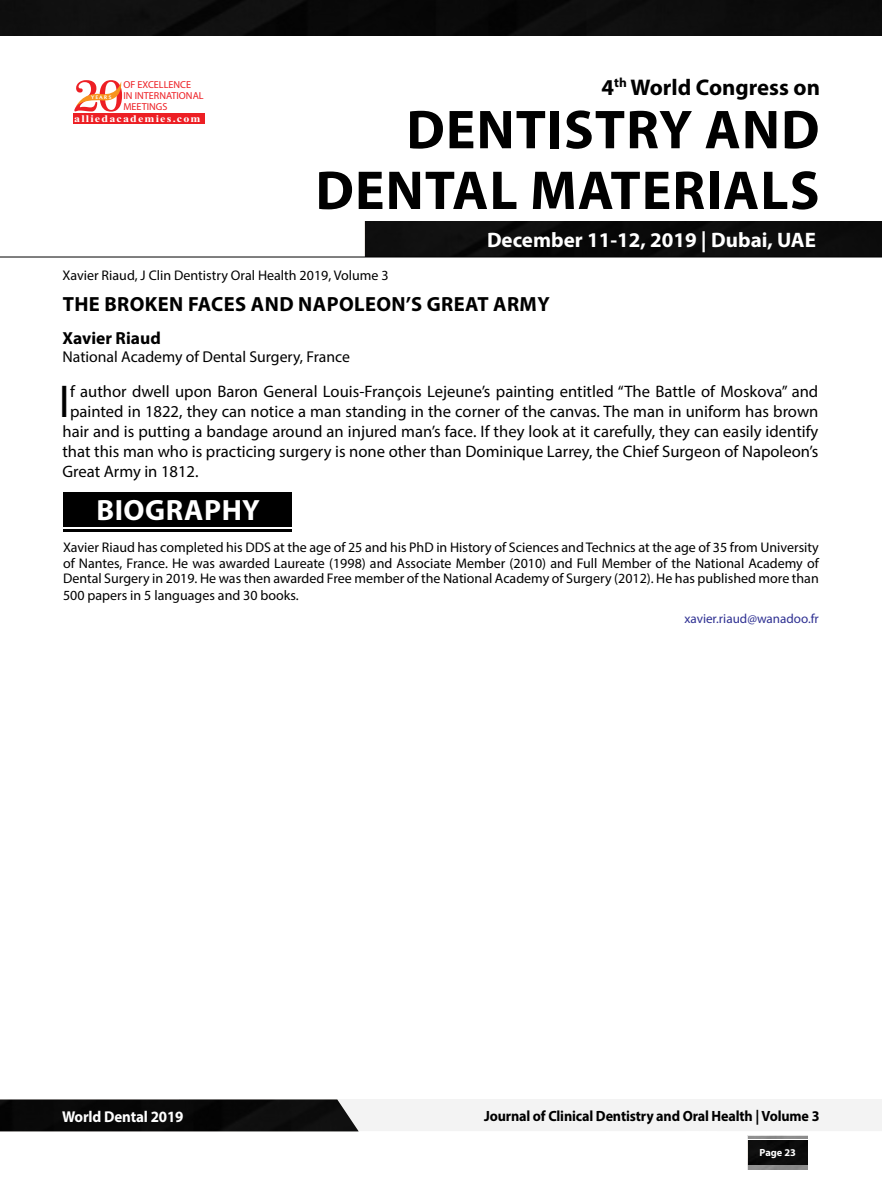
<style>
.page{position:relative;width:882px;height:1197px;background:#fff}
.page>*{position:absolute;margin:0;border:0;box-sizing:border-box;transform-origin:0 0}
.t1{font:700 55.3px/60.7px "Myriad Pro";letter-spacing:.02em;color:#000;text-align:right}
.t2{font:46.2px "Myriad Pro";color:#000}
.t3{font:700 29.4px "Myriad Pro";letter-spacing:.02em;color:#fff}
.t4{font:700 22.75px "Myriad Pro";color:#000}
.t5{font:700 21px "Myriad Pro";color:#fff}
.t6{font:700 20.47px "Myriad Pro";letter-spacing:.02em;color:#000}
.t7{font:700 17.5px "Myriad Pro";color:#000}
.t8{font:16.62px "Myriad Pro";color:#000}
.t9{font:15.75px "Myriad Pro";color:#000}
.t10{font:700 15.75px "Myriad Pro";letter-spacing:-.01em;color:#fff;scale:.95 1}
.t11{font:700 14.88px "Myriad Pro";letter-spacing:-.01em;color:#000;scale:.95 1}
.t12{font:14px/15.4px "Myriad Pro";color:#000;text-align:justify}
.t13{font:13.12px "Myriad Pro";color:#2e3092}
.t14{font:700 10.33px "Myriad Pro";color:#fff}
.t15{font:10.15px/10.8px "Myriad Pro";color:#ed1f24}
.t16{font:700 10.15px "Times New Roman";letter-spacing:.1em;color:#fff;scale:1.18 1}
.t17{font:5.25px "Oregon LDO Black";letter-spacing:.24em;color:#fff;scale:1.06 1}
</style>
<div class="page">
<img style="left:748px;top:1140px;width:60px;height:24px">
<hr style="left:748px;top:1136px;width:60px;height:3px;background:#000">
<div style="left:0;top:1100px;width:359px;height:31px;background:#090909"></div>
<div style="left:365px;top:222px;width:517px;height:35px;background:#0c0c0c"></div>
<div style="left:73px;top:113px;width:132px;height:11px;background:#ed1f24"></div>
<svg style="left:74px;top:80px;width:49px;height:32px"></svg>
<hr style="left:0;top:257px;width:882px;height:1px;background:#000">
<div style="left:0;top:0;width:882px;height:35px;background:#0c0c0c"></div>
<div style="left:63px;top:492px;width:228px;height:35px;background:#000"></div>
<hr style="left:63px;top:530px;width:228px;height:2px;background:#000">
<p class="t15" style="left:123px;top:79px;width:82px">OF EXCELLENCE<br>IN INTERNATIONAL<br>MEETINGS</p>
<p class="t16" style="left:74px;top:111px;width:109px">alliedacademies.com</p>
<p class="t17" style="left:91px;top:94px;width:21px">YEARS</p>
<h3 class="t4" style="left:602px;top:72px;width:220px">4<sup>th</sup> World Congress on</h3>
<h1 class="t1" style="left:316px;top:97px;width:506px">DENTISTRY AND<br>DENTAL MATERIALS</h1>
<h3 class="t5" style="left:487px;top:226px;width:330px">December 11-12, 2019 | Dubai, UAE</h3>
<p class="t12" style="left:62px;top:267px;width:328px">Xavier Riaud, J Clin Dentistry Oral Health 2019, Volume 3</p>
<h3 class="t6" style="left:63px;top:291px;width:489px">THE BROKEN FACES AND NAPOLEON’S GREAT ARMY</h3>
<p class="t7" style="left:62px;top:327px;width:100px">Xavier Riaud</p>
<p class="t9" style="left:62px;top:347px;width:289px">National Academy of Dental Surgery, France</p>
<h2 class="t2" style="left:59px;top:373px;width:13px">I</h2>
<p class="t8" style="left:70px;top:381px;width:750px">f author dwell upon Baron General Louis-François Lejeune’s painting entitled “The Battle of Moskova” and</p>
<p class="t8" style="left:70px;top:401px;width:750px">painted in 1822, they can notice a man standing in the corner of the canvas. The man in uniform has brown</p>
<p class="t8" style="left:62px;top:421px;width:757px">hair and is putting a bandage around an injured man’s face. If they look at it carefully, they can easily identify</p>
<p class="t8" style="left:62px;top:441px;width:758px">that this man who is practicing surgery is none other than Dominique Larrey, the Chief Surgeon of Napoleon’s</p>
<p class="t8" style="left:62px;top:461px;width:138px">Great Army in 1812.</p>
<h3 class="t3" style="left:96px;top:491px;width:165px">BIOGRAPHY</h3>
<p class="t12" style="left:63px;top:540px;width:757px">Xavier Riaud has completed his DDS at the age of 25 and his PhD in History of Sciences and Technics at the age of 35 from University of Nantes, France. He was awarded Laureate (1998) and Associate Member (2010) and Full Member of the National Academy of Dental Surgery in 2019. He was then awarded Free member of the National Academy of Surgery (2012). He has published more than</p>
<p class="t12" style="left:63px;top:587px;width:237px">500 papers in 5 languages and 30 books.</p>
<p class="t13" style="left:684px;top:610px;width:136px">xavier.riaud@wanadoo.fr</p>
<p class="t10" style="left:62px;top:1106px;width:129px">World Dental 2019</p>
<p class="t11" style="left:484px;top:1106px;width:355px">Journal of Clinical Dentistry and Oral Health | Volume 3</p>
<p class="t14" style="left:760px;top:1146px;width:38px">Page 23</p>
</div>
